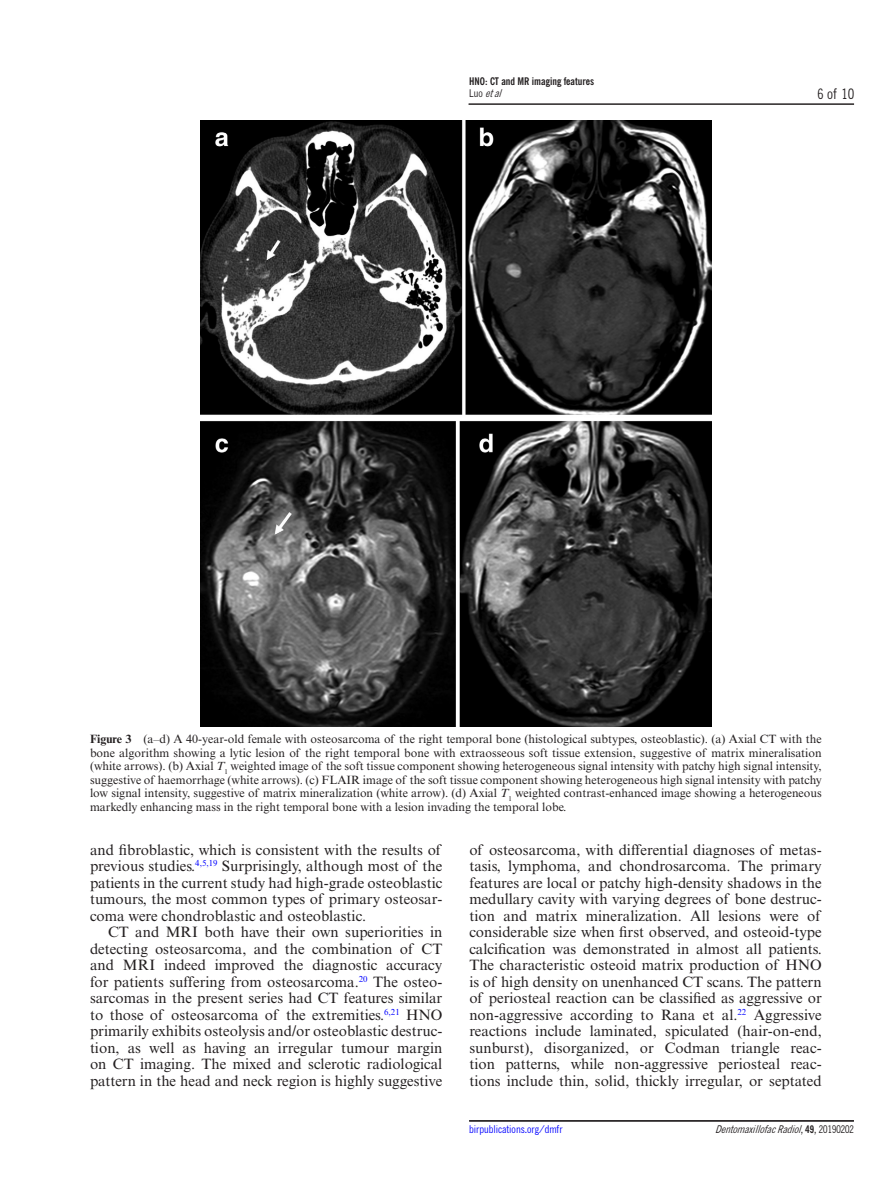
<style>
.page{position:relative;width:893px;height:1187px;background:#fff}
.page>*{position:absolute;margin:0;border:0;box-sizing:border-box;transform-origin:0 0}
.t1{font:15px/16.5px "Times New Roman MT Std";color:#231f20;text-align:justify}
.t2{font:condensed 14.25px "News Gothic MT Std";color:#231f20}
.t3{font:12px/13.5px "Times New Roman MT Std";color:#231f20;text-align:justify}
.t4{font:italic condensed 10.5px "News Gothic MT Std";color:#231f20}
.t5{font:700 condensed 10.5px "News Gothic BT";color:#231f20}
.t6{font:condensed 10.5px "News Gothic MT Std";color:#00f}
.s1{font-style:normal}
.s2{font-weight:700}
.s3{font-style:italic}
.s4{font-family:"News Gothic BT";font-weight:700;font-style:normal}
</style>
<div class="page">
<hr style="left:469px;top:104px;width:385px;height:1px;background:#231f20">
<hr style="left:469px;top:1120px;width:385px;height:1px;background:#231f20">
<img style="left:201px;top:121px;width:510px;height:605px">
<p class="t5" style="left:469px;top:75px;width:127px">HNO: CT and MR imaging features</p>
<p class="t4" style="left:469px;top:87px;width:37px"><span class="s1">L u o</span> etal</p>
<p class="t2" style="left:817px;top:85px;width:38px">6 of 10</p>
<p class="t3" style="left:90px;top:732px;width:733px"><span class="s2">Figure 3</span> (a<span class="s3">–</span>d) A 40-year-old female with osteosarcoma of the right temporal bone (histological subtypes, osteoblastic). (a) Axial CT with the bone algorithm showing a lytic lesion of the right temporal bone with extraosseous soft tissue extension, suggestive of matrix mineralisation (white arrows). (b) Axial <span class="s3">T</span><sub>1</sub> weighted image of the soft tissue component showing heterogeneous signal intensity with patchy high signal intensity, suggestive of haemorrhage (white arrows). (c) FLAIR image of the soft tissue component showing heterogeneous high signal intensity with patchy low signal intensity, suggestive of matrix mineralization (white arrow). (d) Axial <span class="s3">T</span><sub>1</sub> weighted contrast-enhanced image showing a heterogeneous markedly enhancing mass in the right temporal bone with a lesion invading the temporal lobe.</p>
<p class="t1" style="left:90px;top:841px;width:354px">and fibroblastic, which is consistent with the results of previous studies.<sup>4,5,19</sup> Surprisingly, although most of the patients in the current study had high-grade osteoblastic tumours, the most common types of primary osteosar&shy;coma were chondroblastic and osteoblastic.</p>
<p class="t1" style="left:90px;top:923px;width:354px;text-indent:18px">CT and MRI both have their own superiorities in detecting osteosarcoma, and the combination of CT and MRI indeed improved the diagnostic accuracy for patients suffering from osteosarcoma.<sup>20</sup> The osteo&shy;sarcomas in the present series had CT features similar to those of osteosarcoma of the extremities.<sup>6,21</sup> HNO primarily exhibits osteolysis and/or osteoblastic destruc&shy;tion, as well as having an irregular tumour margin on CT imaging. The mixed and sclerotic radiological pattern in the head and neck region is highly suggestive</p>
<p class="t1" style="left:469px;top:841px;width:354px">of osteosarcoma, with differential diagnoses of metas&shy;tasis, lymphoma, and chondrosarcoma. The primary features are local or patchy high-density shadows in the medullary cavity with varying degrees of bone destruc&shy;tion and matrix mineralization. All lesions were of considerable size when first observed, and osteoid-type calcification was demonstrated in almost all patients.<br>The characteristic osteoid matrix production of HNO is of high density on unenhanced CT scans. The pattern of periosteal reaction can be classified as aggressive or non-aggressive according to Rana et al.<sup>22</sup> Aggressive reactions include laminated, spiculated (hair-on-end, sunburst), disorganized, or Codman triangle reac&shy;tion patterns, while non-aggressive periosteal reac&shy;tions include thin, solid, thickly irregular, or septated</p>
<p class="t6" style="left:469px;top:1123px;width:95px">birpublications.org/dmfr</p>
<p class="t4" style="left:715px;top:1123px;width:140px">DentomaxillofacRadiol<span class="s1">,</span> <span class="s4">4 9</span> <span class="s1">, 2 0 1 9 0 2 0 2</span></p>
</div>
